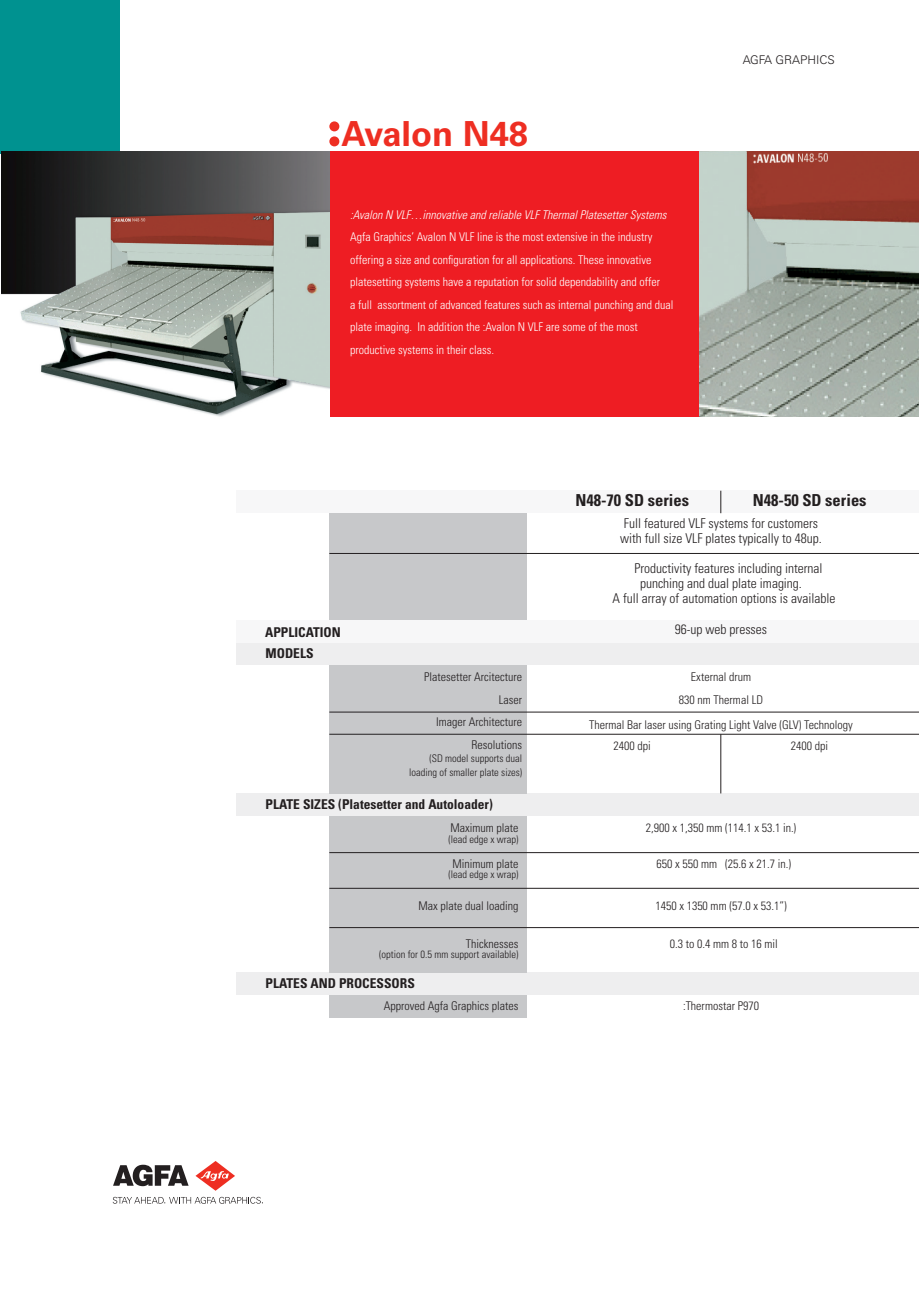
<style>
.page{position:relative;width:919px;height:1289px;background:#fff}
.page>*{position:absolute;margin:0;border:0;box-sizing:border-box;transform-origin:0 0}
.t1{font:700 34.5px "Univers LT Std";color:#ee2e22}
.t2{font:700 condensed 16.5px "Univers LT Std";color:#231f20}
.t3{font:300 condensed 13.5px "Univers LT Std";color:#231f20}
.t4{font:700 condensed 13.5px "Univers LT Std";color:#231f20}
.t5{font:300 condensed 12px "Univers LT Std";color:#231f20}
.t6{font:300 condensed 12px/22.5px "Univers LT Std";color:#fff}
.t7{font:italic 300 condensed 12px "Univers LT Std";color:#fff}
.t8{font:300 12px "Univers LT Std";color:#231f20}
.t9{font:300 condensed 10.5px "Univers LT Std";color:#231f20}
</style>
<div class="page">
<div style="left:0;top:0;width:119px;height:154px;background:#009290"></div>
<div style="left:329px;top:121px;width:10px;height:10px;background:#ee2e22;border-radius:50%"></div>
<div style="left:329px;top:136px;width:10px;height:10px;background:#ee2e22;border-radius:50%"></div>
<svg style="left:113px;top:1196px;width:150px;height:7px"></svg>
<svg style="left:113px;top:1164px;width:75px;height:22px"></svg>
<svg style="left:195px;top:1161px;width:40px;height:29px"></svg>
<div style="left:328px;top:152px;width:371px;height:265px;background:#ee1d23"></div>
<img style="left:1px;top:152px;width:328px;height:265px">
<img style="left:699px;top:152px;width:219px;height:265px">
<div style="left:237px;top:642px;width:681px;height:22px;background:#eeeeef"></div>
<div style="left:237px;top:793px;width:681px;height:23px;background:#eeeeef"></div>
<div style="left:237px;top:972px;width:681px;height:22px;background:#eeeeef"></div>
<div style="left:237px;top:620px;width:681px;height:22px;background:#f7f7f8"></div>
<div style="left:237px;top:490px;width:681px;height:23px;background:#f7f7f8"></div>
<div style="left:329px;top:664px;width:198px;height:129px;background:#c7c8ca"></div>
<div style="left:329px;top:513px;width:198px;height:107px;background:#c7c8ca"></div>
<div style="left:329px;top:816px;width:198px;height:156px;background:#c7c8ca"></div>
<div style="left:329px;top:994px;width:198px;height:23px;background:#c7c8ca"></div>
<hr style="left:329px;top:553px;width:589px;height:1px;background:#231f20">
<hr style="left:329px;top:711px;width:589px;height:1px;background:#231f20">
<hr style="left:329px;top:734px;width:589px;height:1px;background:#231f20">
<hr style="left:329px;top:852px;width:589px;height:1px;background:#231f20">
<hr style="left:329px;top:888px;width:589px;height:1px;background:#231f20">
<hr style="left:329px;top:927px;width:589px;height:1px;background:#231f20">
<hr style="left:720px;top:734px;width:1px;height:59px;background:#231f20">
<svg style="left:720px;top:490px;width:1px;height:23px"></svg>
<p class="t1" style="left:341px;top:114px;width:188px">Avalon N48</p>
<p class="t7" style="left:350px;top:207px;width:318px">:Avalon N VLF…innovative and reliable VLF Thermal Platesetter Systems</p>
<p class="t6" style="left:350px;top:226px;width:311px">Agfa Graphics’ Avalon N VLF line is the most extensive in the industry offering a size and configuration for all applications. These innovative platesetting systems have a reputation for solid dependability and offer</p>
<p class="t6" style="left:350px;top:293px;width:325px">a full assortment of advanced features such as internal punching and dual plate imaging. In addition the :Avalon N VLF are some of the most</p>
<p class="t6" style="left:350px;top:338px;width:145px">productive systems in their class.</p>
<p class="t8" style="left:742px;top:52px;width:94px">AGFA GRAPHICS</p>
<p class="t2" style="left:575px;top:490px;width:115px">N48-70 SD series</p>
<p class="t2" style="left:752px;top:490px;width:115px">N48-50 SD series</p>
<p class="t4" style="left:265px;top:623px;width:77px">APPLICATION</p>
<p class="t4" style="left:265px;top:644px;width:49px">MODELS</p>
<p class="t5" style="left:424px;top:669px;width:99px">Platesetter Arcitecture</p>
<p class="t5" style="left:499px;top:692px;width:25px">Laser</p>
<p class="t5" style="left:436px;top:714px;width:87px">Imager Architecture</p>
<p class="t5" style="left:471px;top:737px;width:52px">Resolutions</p>
<p class="t9" style="left:429px;top:752px;width:94px">(SD model supports dual</p>
<p class="t9" style="left:409px;top:765px;width:115px">loading of smaller plate sizes)</p>
<p class="t4" style="left:265px;top:795px;width:229px">PLATE SIZES (Platesetter and Autoloader)</p>
<p class="t5" style="left:450px;top:821px;width:69px">Maximum plate</p>
<p class="t9" style="left:448px;top:832px;width:71px">(lead edge x wrap)</p>
<p class="t5" style="left:452px;top:856px;width:67px">Minimum plate</p>
<p class="t9" style="left:448px;top:868px;width:71px">(lead edge x wrap)</p>
<p class="t5" style="left:418px;top:898px;width:101px">Max plate dual loading</p>
<p class="t5" style="left:466px;top:936px;width:54px">Thicknesses</p>
<p class="t9" style="left:379px;top:948px;width:141px">(option for 0.5 mm support available)</p>
<p class="t4" style="left:265px;top:974px;width:151px">PLATES AND PROCESSORS</p>
<p class="t5" style="left:384px;top:998px;width:136px">Approved Agfa Graphics plates</p>
<p class="t3" style="left:623px;top:514px;width:196px">Full featured VLF systems for customers</p>
<p class="t3" style="left:620px;top:529px;width:203px">with full size VLF plates typically to 48up.</p>
<p class="t3" style="left:634px;top:559px;width:190px">Productivity features including internal</p>
<p class="t3" style="left:640px;top:574px;width:163px">punching and dual plate imaging.</p>
<p class="t3" style="left:612px;top:589px;width:224px">A full array of automation options is available</p>
<p class="t3" style="left:674px;top:620px;width:94px">96-up web presses</p>
<p class="t5" style="left:691px;top:669px;width:61px">External drum</p>
<p class="t5" style="left:679px;top:692px;width:85px">830 nm Thermal LD</p>
<p class="t5" style="left:589px;top:717px;width:265px">Thermal Bar laser using Grating Light Valve (GLV) Technology</p>
<p class="t5" style="left:613px;top:738px;width:39px">2400 dpi</p>
<p class="t5" style="left:790px;top:738px;width:39px">2400 dpi</p>
<p class="t5" style="left:645px;top:821px;width:152px">2,900 x 1,350 mm (114.1 x 53.1 in.)</p>
<p class="t5" style="left:656px;top:856px;width:136px">650 x 550 mm (25.6 x 21.7 in.)</p>
<p class="t5" style="left:655px;top:898px;width:133px">1450 x 1350 mm (57.0 x 53.1”)</p>
<p class="t5" style="left:669px;top:936px;width:109px">0.3 to 0.4 mm 8 to 16 mil</p>
<p class="t5" style="left:683px;top:998px;width:77px">:Thermostar P970</p>
</div>
